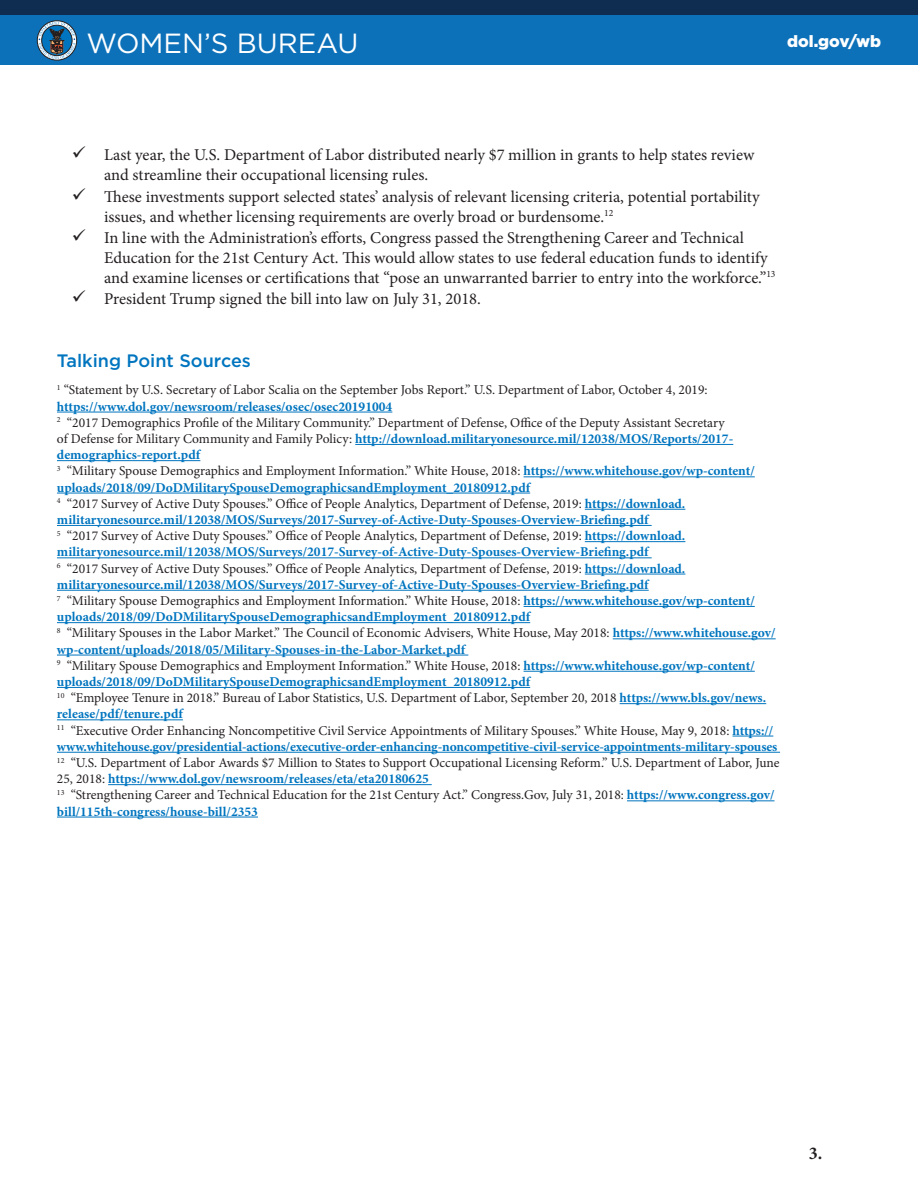
<style>
.page{position:relative;width:918px;height:1188px;background:#fff}
.page>*{position:absolute;margin:0;border:0;box-sizing:border-box;transform-origin:0 0}
.t1{font:27.75px "Gotham";color:#fff}
.t2{font:500 18px "Gotham";color:#0075bf}
.t3{font:700 18px "Minion Pro";color:#231f20}
.t4{font:16.5px/19.8px "Minion Pro";color:#231f20}
.t5{font:900 16.35px "Gotham";color:#fff}
.t6{font:700 13.5px/16.2px "Minion Pro";color:#0075bf}
.t7{font:13.5px/16.2px "Minion Pro";color:#231f20}
.s1{font-weight:700;color:#0075bf}
.s2{font-weight:400;color:#231f20}
</style>
<div class="page">
<div style="left:0;top:0;width:918px;height:65px;background:#0d71b9"></div>
<div style="left:0;top:0;width:918px;height:15px;background:#0e2d50"></div>
<div style="left:37px;top:21px;width:40px;height:39px;background:#2a3d4e;border-radius:50%"></div>
<div style="left:37px;top:20px;width:40px;height:40px;border:1px solid #231f20;border-radius:50%"></div>
<svg style="left:39px;top:22px;width:36px;height:37px"></svg>
<hr style="left:57px;top:412px;width:335px;height:1px;background:#0075bf">
<hr style="left:355px;top:444px;width:378px;height:1px;background:#0075bf">
<hr style="left:57px;top:460px;width:143px;height:1px;background:#0075bf">
<hr style="left:524px;top:477px;width:231px;height:1px;background:#0075bf">
<hr style="left:57px;top:493px;width:473px;height:1px;background:#0075bf">
<hr style="left:585px;top:509px;width:100px;height:1px;background:#0075bf">
<hr style="left:57px;top:525px;width:595px;height:1px;background:#0075bf">
<hr style="left:585px;top:541px;width:100px;height:1px;background:#0075bf">
<hr style="left:57px;top:558px;width:595px;height:1px;background:#0075bf">
<hr style="left:585px;top:574px;width:100px;height:1px;background:#0075bf">
<hr style="left:57px;top:590px;width:592px;height:1px;background:#0075bf">
<hr style="left:524px;top:606px;width:231px;height:1px;background:#0075bf">
<hr style="left:57px;top:622px;width:473px;height:1px;background:#0075bf">
<hr style="left:613px;top:639px;width:163px;height:1px;background:#0075bf">
<hr style="left:57px;top:655px;width:411px;height:1px;background:#0075bf">
<hr style="left:524px;top:671px;width:231px;height:1px;background:#0075bf">
<hr style="left:57px;top:687px;width:473px;height:1px;background:#0075bf">
<hr style="left:620px;top:703px;width:146px;height:1px;background:#0075bf">
<hr style="left:57px;top:720px;width:126px;height:1px;background:#0075bf">
<hr style="left:732px;top:736px;width:41px;height:1px;background:#0075bf">
<hr style="left:57px;top:752px;width:723px;height:1px;background:#0075bf">
<hr style="left:108px;top:784px;width:324px;height:1px;background:#0075bf">
<hr style="left:627px;top:801px;width:148px;height:1px;background:#0075bf">
<hr style="left:57px;top:817px;width:201px;height:1px;background:#0075bf">
<h1 class="t1" style="left:86px;top:25px;width:274px">WOMEN’S BUREAU</h1>
<p class="t5" style="left:787px;top:30px;width:96px">dol.gov/wb</p>
<p class="t4" style="left:104px;top:145px;width:652px;text-indent:-32px">✓ Last year, the U.S. Department of Labor distributed nearly $7 million in grants to help states review and streamline their occupational licensing rules.</p>
<p class="t4" style="left:104px;top:187px;width:657px;text-indent:-32px">✓ These investments support selected states’ analysis of relevant licensing criteria, potential portability issues, and whether licensing requirements are overly broad or burdensome.<sup>12</sup></p>
<p class="t4" style="left:104px;top:228px;width:673px;text-indent:-32px">✓ In line with the Administration’s efforts, Congress passed the Strengthening Career and Technical<br>Education for the 21st Century Act. This would allow states to use federal education funds to identify and examine licenses or certifications that “pose an unwarranted barrier to entry into the workforce.”<sup>13</sup></p>
<p class="t4" style="left:72px;top:289px;width:410px">✓ President Trump signed the bill into law on July 31, 2018.</p>
<p class="t2" style="left:57px;top:349px;width:195px">Talking Point Sources</p>
<p class="t7" style="left:57px;top:382px;width:652px"><sup>1</sup> “Statement by U.S. Secretary of Labor Scalia on the September Jobs Report.” U.S. Department of Labor, October 4, 2019: <span class="s1">https://www.dol.gov/newsroom/releases/osec/osec20191004</span></p>
<p class="t7" style="left:57px;top:415px;width:678px"><sup>2</sup> “2017 Demographics Profile of the Military Community.” Department of Defense, Office of the Deputy Assistant Secretary of Defense for Military Community and Family Policy: <span class="s1">http://download.militaryonesource.mil/12038/MOS/Reports/2017- demographics-report.pdf</span></p>
<p class="t6" style="left:57px;top:463px;width:699px"><sup>3</sup> <span class="s2">“Military Spouse Demographics and Employment Information.” White House, 2018:</span> https://www.whitehouse.gov/wp-content/ uploads/2018/09/DoDMilitarySpouseDemographicsandEmployment_20180912.pdf</p>
<p class="t6" style="left:57px;top:495px;width:630px"><sup>4</sup> <span class="s2">“2017 Survey of Active Duty Spouses.” Office of People Analytics, Department of Defense, 2019:</span> https://download. militaryonesource.mil/12038/MOS/Surveys/2017-Survey-of-Active-Duty-Spouses-Overview-Briefing.pdf</p>
<p class="t6" style="left:57px;top:528px;width:630px"><sup>5</sup> <span class="s2">“2017 Survey of Active Duty Spouses.” Office of People Analytics, Department of Defense, 2019:</span> https://download. militaryonesource.mil/12038/MOS/Surveys/2017-Survey-of-Active-Duty-Spouses-Overview-Briefing.pdf</p>
<p class="t6" style="left:57px;top:560px;width:630px"><sup>6</sup> <span class="s2">“2017 Survey of Active Duty Spouses.” Office of People Analytics, Department of Defense, 2019:</span> https://download. militaryonesource.mil/12038/MOS/Surveys/2017-Survey-of-Active-Duty-Spouses-Overview-Briefing.pdf</p>
<p class="t6" style="left:57px;top:593px;width:699px"><sup>7</sup> <span class="s2">“Military Spouse Demographics and Employment Information.” White House, 2018:</span> https://www.whitehouse.gov/wp-content/ uploads/2018/09/DoDMilitarySpouseDemographicsandEmployment_20180912.pdf</p>
<p class="t6" style="left:57px;top:625px;width:720px"><sup>8</sup> <span class="s2">“Military Spouses in the Labor Market.” The Council of Economic Advisers, White House, May 2018:</span> https://www.whitehouse.gov/ wp-content/uploads/2018/05/Military-Spouses-in-the-Labor-Market.pdf</p>
<p class="t6" style="left:57px;top:657px;width:699px"><sup>9</sup> <span class="s2">“Military Spouse Demographics and Employment Information.” White House, 2018:</span> https://www.whitehouse.gov/wp-content/ uploads/2018/09/DoDMilitarySpouseDemographicsandEmployment_20180912.pdf</p>
<p class="t7" style="left:57px;top:690px;width:711px"><sup>10</sup> “Employee Tenure in 2018.” Bureau of Labor Statistics, U.S. Department of Labor, September 20, 2018 <span class="s1">https://www.bls.gov/news. release/pdf/tenure.pdf</span></p>
<p class="t6" style="left:57px;top:722px;width:722px"><sup>11</sup> <span class="s2">“Executive Order Enhancing Noncompetitive Civil Service Appointments of Military Spouses.” White House, May 9, 2018:</span> https:// www.whitehouse.gov/presidential-actions/executive-order-enhancing-noncompetitive-civil-service-appointments-military-spouses</p>
<p class="t7" style="left:57px;top:755px;width:724px"><sup>12</sup> “U.S. Department of Labor Awards $7 Million to States to Support Occupational Licensing Reform.” U.S. Department of Labor, June<br>25, 2018: <span class="s1">https://www.dol.gov/newsroom/releases/eta/eta20180625</span></p>
<p class="t7" style="left:57px;top:787px;width:719px"><sup>13</sup> “Strengthening Career and Technical Education for the 21st Century Act.” Congress.Gov, July 31, 2018: <span class="s1">https://www.congress.gov/ bill/115th-congress/house-bill/2353</span></p>
<p class="t3" style="left:809px;top:1140px;width:15px">3.</p>
</div>
